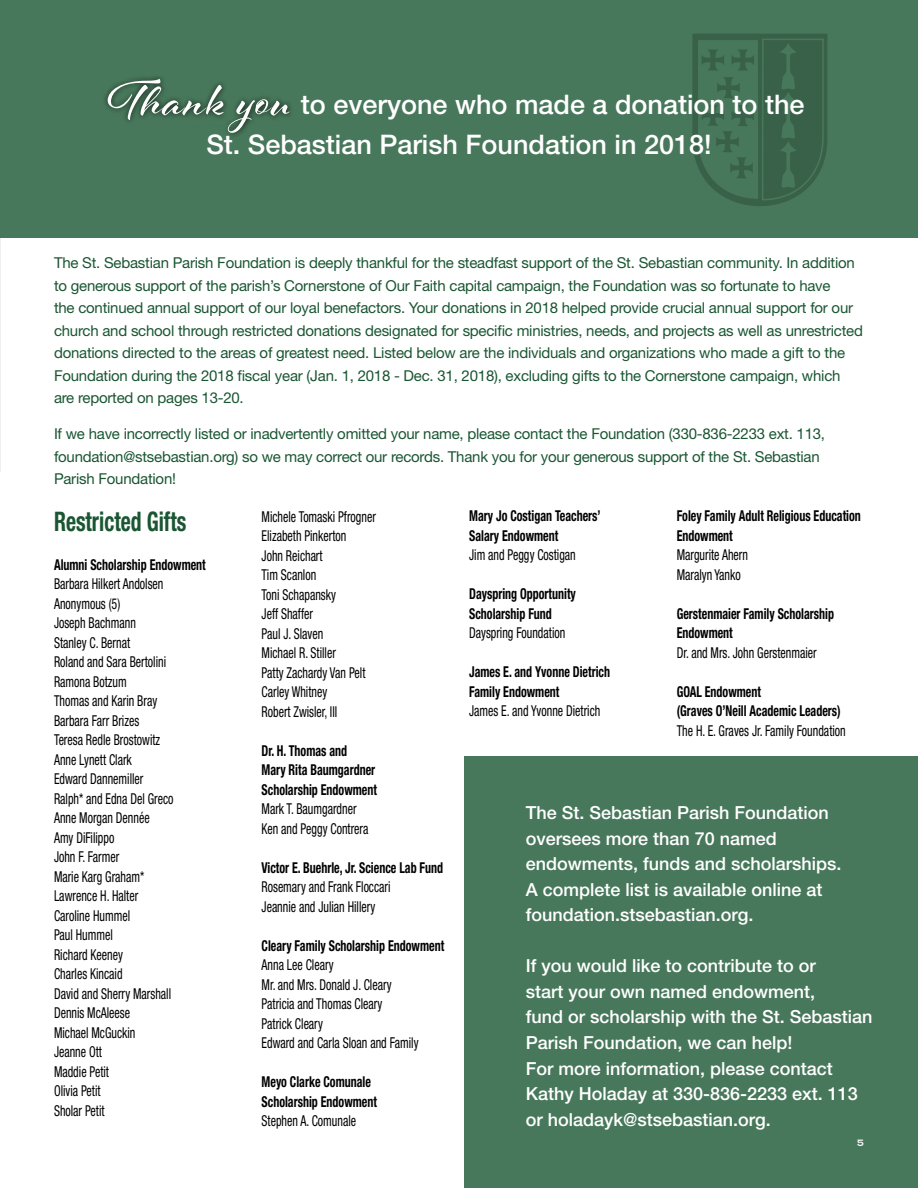
<style>
.page{position:relative;width:918px;height:1188px;background:#fff}
.page>*{position:absolute;margin:0;border:0;box-sizing:border-box;transform-origin:0 0}
.t1{font:700 54px "Al Fresco";letter-spacing:.025em;color:#fff}
.t2{font:500 27px/40.5px "Helvetica Neue";color:#fff}
.t3{font:700 condensed 27px "Helvetica Neue";color:#1a5632;scale:.8 1}
.t4{font:500 18px/25.5px "Helvetica Neue";color:#fff}
.t5{font:condensed 15px/19.5px "Helvetica Neue";color:#000;scale:.8 1}
.t6{font:15px/22.5px "Helvetica Neue";letter-spacing:-.015em;color:#1a5632}
.t7{font:700 condensed 15px/19.5px "Helvetica Neue";color:#000;scale:.8 1}
.t8{font:12px "Copperplate";color:#fff}
</style>
<div class="page">
<div style="left:0;top:0;width:918px;height:238px;background:#48785b"></div>
<img style="left:0;top:0;width:1px;height:472px">
<svg style="left:692px;top:34px;width:135px;height:172px"></svg>
<div style="left:101px;top:73px;width:194px;height:66px;background:#000;opacity:.75"></div>
<div style="left:464px;top:756px;width:454px;height:432px;background:#48785b"></div>
<h1 class="t1" style="left:108px;top:64px;width:186px">Thank you</h1>
<h2 class="t2" style="left:206px;top:84px;width:600px;text-indent:95px">to everyone who made a donation to the<br>St. Sebastian Parish Foundation in 2018!</h2>
<p class="t6" style="left:54px;top:252px;width:810px">The St. Sebastian Parish Foundation is deeply thankful for the steadfast support of the St. Sebastian community. In addition to generous support of the parish’s Cornerstone of Our Faith capital campaign, the Foundation was so fortunate to have<br>the continued annual support of our loyal benefactors. Your donations in 2018 helped provide crucial annual support for our church and school through restricted donations designated for specific ministries, needs, and projects as well as unrestricted donations directed to the areas of greatest need. Listed below are the individuals and organizations who made a gift to the Foundation during the 2018 fiscal year (Jan. 1, 2018 - Dec. 31, 2018), excluding gifts to the Cornerstone campaign, which are reported on pages 13-20.</p>
<p class="t6" style="left:54px;top:423px;width:773px">If we have incorrectly listed or inadvertently omitted your name, please contact the Foundation (330-836-2233 ext. 113, foundation@stsebastian.org) so we may correct our records. Thank you for your generous support of the St. Sebastian<br>Parish Foundation!</p>
<h2 class="t3" style="left:54px;top:505px;width:167px">Restricted Gifts</h2>
<p class="t7" style="left:54px;top:554px;width:191px">Alumni Scholarship Endowment</p>
<p class="t5" style="left:54px;top:574px;width:151px">Barbara Hilkert Andolsen<br>Anonymous (5)<br>Joseph Bachmann<br>Stanley C. Bernat<br>Roland and Sara Bertolini<br>Ramona Botzum<br>Thomas and Karin Bray<br>Barbara Farr Brizes<br>Teresa Redle Brostowitz<br>Anne Lynett Clark<br>Edward Dannemiller<br>Ralph* and Edna Del Greco<br>Anne Morgan Dennée<br>Amy DiFilippo<br>John F. Farmer<br>Marie Karg Graham*<br>Lawrence H. Halter<br>Caroline Hummel<br>Paul Hummel<br>Richard Keeney<br>Charles Kincaid<br>David and Sherry Marshall<br>Dennis McAleese<br>Michael McGuckin<br>Jeanne Ott<br>Maddie Petit<br>Olivia Petit<br>Sholar Petit</p>
<p class="t5" style="left:262px;top:506px;width:144px">Michele Tomaski Pfrogner<br>Elizabeth Pinkerton<br>John Reichart<br>Tim Scanlon<br>Toni Schapansky<br>Jeff Shaffer<br>Paul J. Slaven<br>Michael R. Stiller<br>Patty Zachardy Van Pelt<br>Carley Whitney<br>Robert Zwisler, III</p>
<p class="t7" style="left:262px;top:740px;width:146px">Dr. H. Thomas and<br>Mary Rita Baumgardner<br>Scholarship Endowment</p>
<p class="t5" style="left:262px;top:799px;width:135px">Mark T. Baumgardner<br>Ken and Peggy Contrera</p>
<p class="t7" style="left:262px;top:857px;width:228px">Victor E. Buehrle, Jr. Science Lab Fund</p>
<p class="t5" style="left:262px;top:877px;width:163px">Rosemary and Frank Floccari<br>Jeannie and Julian Hillery</p>
<p class="t7" style="left:262px;top:935px;width:230px">Cleary Family Scholarship Endowment</p>
<p class="t5" style="left:262px;top:955px;width:198px">Anna Lee Cleary<br>Mr. and Mrs. Donald J. Cleary<br>Patricia and Thomas Cleary<br>Patrick Cleary<br>Edward and Carla Sloan and Family</p>
<p class="t7" style="left:262px;top:1072px;width:146px">Meyo Clarke Comunale<br>Scholarship Endowment</p>
<p class="t5" style="left:262px;top:1111px;width:120px">Stephen A. Comunale</p>
<p class="t7" style="left:469px;top:506px;width:166px">Mary Jo Costigan Teachers’<br>Salary Endowment</p>
<p class="t5" style="left:469px;top:545px;width:135px">Jim and Peggy Costigan</p>
<p class="t7" style="left:469px;top:584px;width:135px">Dayspring Opportunity<br>Scholarship Fund</p>
<p class="t5" style="left:469px;top:623px;width:122px">Dayspring Foundation</p>
<p class="t7" style="left:469px;top:662px;width:178px">James E. and Yvonne Dietrich<br>Family Endowment</p>
<p class="t5" style="left:469px;top:701px;width:166px">James E. and Yvonne Dietrich</p>
<p class="t7" style="left:677px;top:506px;width:232px">Foley Family Adult Religious Education<br>Endowment</p>
<p class="t5" style="left:677px;top:545px;width:91px">Margurite Ahern<br>Maralyn Yanko</p>
<p class="t7" style="left:677px;top:604px;width:198px">Gerstenmaier Family Scholarship<br>Endowment</p>
<p class="t5" style="left:677px;top:643px;width:177px">Dr. and Mrs. John Gerstenmaier</p>
<p class="t7" style="left:677px;top:682px;width:207px">GOAL Endowment<br>(Graves O’Neill Academic Leaders)</p>
<p class="t5" style="left:677px;top:721px;width:213px">The H. E. Graves Jr. Family Foundation</p>
<p class="t4" style="left:526px;top:800px;width:317px">The St. Sebastian Parish Foundation oversees more than 70 named endowments, funds and scholarships.<br>A complete list is available online at foundation.stsebastian.org.</p>
<p class="t4" style="left:526px;top:953px;width:348px">If you would like to contribute to or<br>start your own named endowment,<br>fund or scholarship with the St. Sebastian Parish Foundation, we can help!<br>For more information, please contact Kathy Holaday at 330-836-2233 ext. 113 or holadayk@stsebastian.org.</p>
<p class="t8" style="left:857px;top:1135px;width:9px">5</p>
</div>
